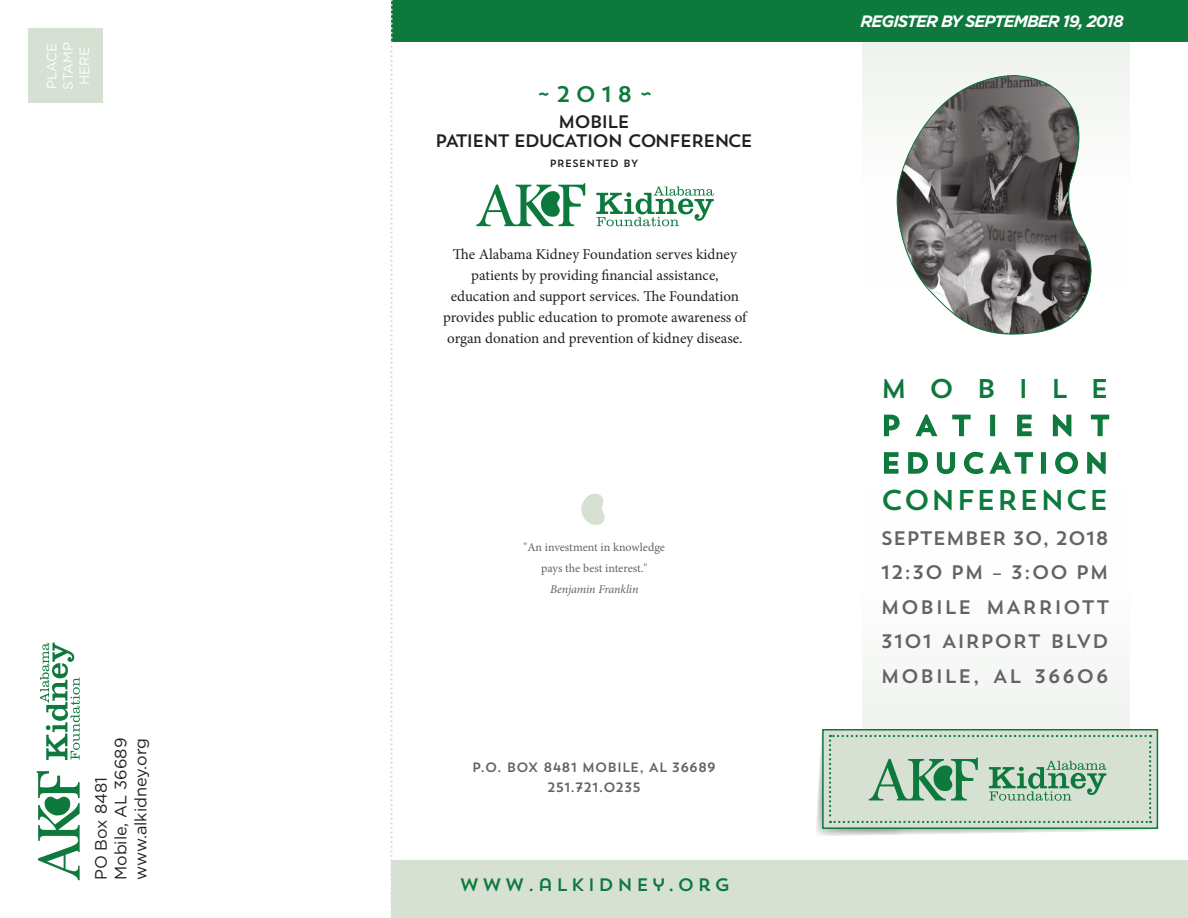
<style>
.page{position:relative;width:1188px;height:918px;background:#fff}
.page>*{position:absolute;margin:0;border:0;box-sizing:border-box;transform-origin:0 0}
.t1{font:28.5px "Trend Sans One";letter-spacing:.005em;color:#0d793d}
.t2{font:28.5px "Trend Sans One";letter-spacing:.13em;color:#0d793d}
.t3{font:28.5px "Trend Sans One";letter-spacing:.535em;color:#0d793d}
.t4{font:27px "Trend Sans One";letter-spacing:.795em;color:#0d793d}
.t5{font:22.5px "Trend Sans One";color:#0d793d}
.t6{font:19.5px "Trend Sans One";letter-spacing:-.005em;color:#636366}
.t7{font:19.5px "Trend Sans One";letter-spacing:.035em;color:#636366}
.t8{font:19.5px "Trend Sans One";letter-spacing:-.04em;color:#636366}
.t9{font:18px "Trend Sans One";letter-spacing:-.1em;color:#231f20}
.t10{font:18px "Trend Sans One";letter-spacing:.16em;color:#0d793d}
.t11{font:16.5px "Gotham HTF";color:#231f20}
.t12{font:italic 700 16.5px "Gotham HTF";letter-spacing:-.06em;color:#fff}
.t13{font:15px/21px "Minion Pro";letter-spacing:-.005em;color:#231f20;text-align:center}
.t14{font:13.5px "Trend Sans One";letter-spacing:-.045em;color:#636366}
.t15{font:13.5px/16.2px "Gotham HTF";color:#fff}
.t16{font:12px "Minion Pro";color:#636366}
.t17{font:italic 12px "Minion Pro";letter-spacing:-.015em;color:#636366}
.t18{font:10.5px "Trend Sans One";letter-spacing:-.02em;color:#231f20}
</style>
<div class="page">
<div style="left:392px;top:861px;width:796px;height:57px;background:#d6e0d3"></div>
<div style="left:862px;top:490px;width:268px;height:289px;background:#fbfcfb"></div>
<div style="left:862px;top:0;width:268px;height:289px;background:#f6f8f5"></div>
<div style="left:392px;top:0;width:796px;height:41px;background:#0d793d"></div>
<svg style="left:884px;top:414px;width:16px;height:23px"></svg>
<svg style="left:915px;top:414px;width:23px;height:23px"></svg>
<svg style="left:952px;top:414px;width:19px;height:23px"></svg>
<div style="left:990px;top:415px;width:5px;height:21px;border:2px solid #0d793d"></div>
<svg style="left:1017px;top:414px;width:15px;height:23px"></svg>
<svg style="left:1052px;top:414px;width:20px;height:23px"></svg>
<svg style="left:1090px;top:414px;width:20px;height:23px"></svg>
<svg style="left:884px;top:452px;width:15px;height:22px"></svg>
<svg style="left:908px;top:452px;width:20px;height:22px"></svg>
<svg style="left:936px;top:452px;width:20px;height:23px"></svg>
<svg style="left:964px;top:451px;width:69px;height:23px"></svg>
<div style="left:1041px;top:452px;width:5px;height:22px;border:2px solid #0d793d"></div>
<svg style="left:1055px;top:451px;width:23px;height:23px"></svg>
<svg style="left:1087px;top:452px;width:19px;height:22px"></svg>
<svg style="left:816px;top:729px;width:343px;height:107px;background:#b9d1be"></svg>
<div style="left:28px;top:28px;width:75px;height:75px;background:#d6e0d3"></div>
<svg style="left:476px;top:183px;width:109px;height:43px"></svg>
<svg style="left:596px;top:186px;width:118px;height:40px"></svg>
<svg style="left:37px;top:771px;width:43px;height:109px"></svg>
<svg style="left:40px;top:643px;width:40px;height:117px"></svg>
<svg style="left:390px;top:0;width:3px;height:918px"></svg>
<svg style="left:896px;top:75px;width:196px;height:260px"></svg>
<svg style="left:581px;top:493px;width:24px;height:32px"></svg>
<p class="t15" style="left:44px;top:90px;width:49px;rotate:-90deg">PLACE<br>STAMP</p>
<p class="t15" style="left:76px;top:85px;width:40px;rotate:-90deg">HERE</p>
<p class="t11" style="left:112px;top:880px;width:144px;rotate:-90deg">Mobile, AL 36689</p>
<p class="t11" style="left:131px;top:880px;width:143px;rotate:-90deg">www.alkidney.org</p>
<p class="t11" style="left:92px;top:880px;width:105px;rotate:-90deg">PO Box 8481</p>
<p class="t5" style="left:536px;top:80px;width:98px">~2018</p>
<p class="t9" style="left:558px;top:110px;width:74px">MOBILE</p>
<p class="t9" style="left:435px;top:129px;width:320px">PATIENT EDUCATION CONFERENCE</p>
<p class="t18" style="left:549px;top:156px;width:91px">PRESENTED BY</p>
<p class="t13" style="left:443px;top:244px;width:305px">The Alabama Kidney Foundation serves kidney patients by providing financial assistance, education and support services. The Foundation provides public education to promote awareness of organ donation and prevention of kidney disease.</p>
<p class="t16" style="left:524px;top:539px;width:143px">"An investment in knowledge</p>
<p class="t16" style="left:541px;top:560px;width:108px">pays the best interest."</p>
<p class="t17" style="left:550px;top:581px;width:90px">Benjamin Franklin</p>
<p class="t14" style="left:472px;top:759px;width:246px">P.O. BOX 8481 MOBILE, AL 36689</p>
<p class="t14" style="left:547px;top:778px;width:96px">251.721.0235</p>
<p class="t10" style="left:459px;top:873px;width:272px">WWW.ALKIDNEY.ORG</p>
<p class="t12" style="left:861px;top:12px;width:265px">REGISTER BY SEPTEMBER 19, 2018</p>
<p class="t4" style="left:881px;top:371px;width:230px">MOBILE</p>
<p class="t3" style="left:881px;top:407px;width:231px">PATIENT</p>
<p class="t2" style="left:881px;top:445px;width:230px">EDUCATION</p>
<p class="t1" style="left:881px;top:482px;width:230px">CONFERENCE</p>
<p class="t8" style="left:881px;top:526px;width:230px">SEPTEMBER 30, 2018</p>
<p class="t6" style="left:881px;top:560px;width:230px">12:30 PM – 3:00 PM</p>
<p class="t7" style="left:881px;top:595px;width:231px">MOBILE MARRIOTT</p>
<p class="t6" style="left:881px;top:629px;width:230px">3101 AIRPORT BLVD</p>
<p class="t7" style="left:881px;top:664px;width:230px">MOBILE, AL 36606</p>
</div>
